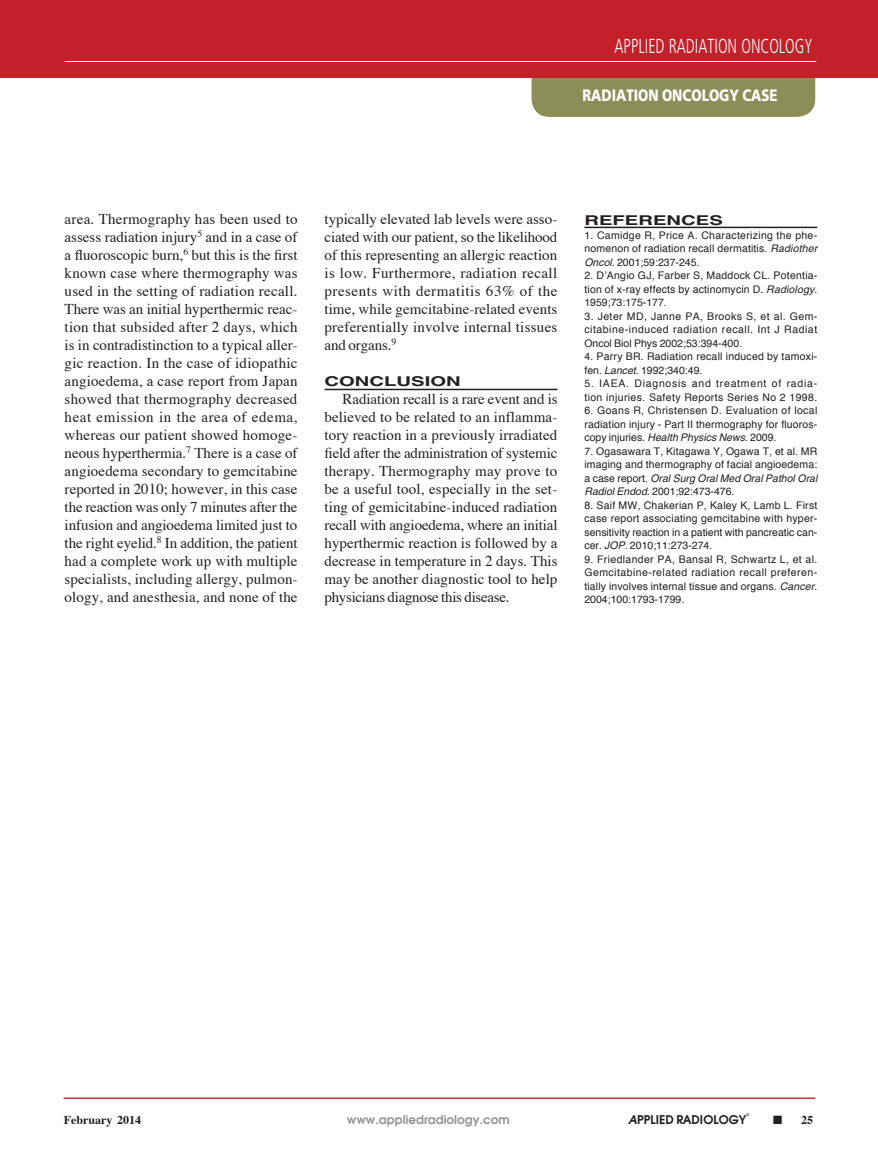
<style>
.page{position:relative;width:878px;height:1175px;background:#fff}
.page>*{position:absolute;margin:0;border:0;box-sizing:border-box;transform-origin:0 0}
.t1{font:300 condensed 20.25px "Frutiger";color:#fff;scale:.8 1}
.t2{font:900 16.5px "Frutiger";color:#fff;scale:.8 1}
.RO_Body_Copy{font:15px/18px "Times";letter-spacing:.005em;color:#231f20;text-align:justify}
.RO_subhead{font:700 13.5px "Helvetica";color:#231f20;scale:1.5 1}
.RO_References_subhea{font:700 13.5px "Helvetica";color:#231f20;scale:1.5 1}
.t3{font:600 12px "Avant Garde";color:#939598}
.t4{font:600 12px "Avant Garde";color:#231f20}
.t5{font:700 12px "Times";color:#231f20}
.RO_References_text{font:10.5px/13.5px "Helvetica";letter-spacing:.015em;color:#231f20;text-align:justify}
.RO_References_text-2{font:10.5px/13.5px "Helvetica";letter-spacing:.035em;color:#231f20}
.t6{font:600 3.75px "Avant Garde";color:#231f20}
.s1{font-style:italic}
</style>
<div class="page">
<div style="left:531px;top:56px;width:284px;height:61px;background:#8b8e57;border-radius:18px"></div>
<div style="left:0;top:0;width:878px;height:77px;background:#c4202a"></div>
<hr style="left:64px;top:1097px;width:751px;height:1px;background:#c4202a">
<hr style="left:65px;top:61px;width:751px;height:1px;background:#fff">
<hr style="left:324px;top:389px;width:233px;height:1px;background:#231f20">
<hr style="left:584px;top:227px;width:233px;height:1px;background:#231f20">
<h1 class="t1" style="left:614px;top:34px;width:249px">APPLIED RADIATION ONCOLOGY</h1>
<p class="t2" style="left:582px;top:85px;width:245px">RADIATION ONCOLOGY CASE</p>
<p class="RO_Body_Copy" style="left:65px;top:208px;width:234px">area. Thermography has been used to assess radiation injury<sup>5</sup> and in a case of a fluoroscopic burn,<sup>6</sup> but this is the first known case where thermography was used in the setting of radiation recall.<br>There was an initial hyperthermic reac&shy;tion that subsided after 2 days, which is in contradistinction to a typical aller&shy;gic reaction. In the case of idiopathic angioedema, a case report from Japan showed that thermography decreased heat emission in the area of edema, whereas our patient showed homoge&shy;neous hyperthermia.<sup>7</sup> There is a case of angioedema secondary to gemcitabine reported in 2010; however, in this case the reaction was only 7 minutes after the infusion and angioedema limited just to the right eyelid.<sup>8</sup> In addition, the patient had a complete work up with multiple specialists, including allergy, pulmon&shy;ology, and anesthesia, and none of the</p>
<p class="RO_Body_Copy" style="left:324px;top:208px;width:234px">typically elevated lab levels were asso&shy;ciated with our patient, so the likelihood of this representing an allergic reaction is low. Furthermore, radiation recall presents with dermatitis 63% of the time, while gemcitabine-related events preferentially involve internal tissues and organs.<sup>9</sup></p>
<p class="RO_subhead" style="left:324px;top:372px;width:92px">CONCLUSION</p>
<p class="RO_Body_Copy" style="left:324px;top:388px;width:234px;text-indent:18px">Radiation recall is a rare event and is believed to be related to an inflamma&shy;tory reaction in a previously irradiated field after the administration of systemic therapy. Thermography may prove to be a useful tool, especially in the set&shy;ting of gemicitabine-induced radiation recall with angioedema, where an initial hyperthermic reaction is followed by a decrease in temperature in 2 days. This may be another diagnostic tool to help physicians diagnose this disease.</p>
<p class="RO_References_subhea" style="left:584px;top:212px;width:94px">REFERENCES</p>
<p class="RO_References_text" style="left:584px;top:229px;width:234px">1. Camidge R, Price A. Characterizing the phe&shy;nomenon of radiation recall dermatitis. <span class="s1">Radiother Oncol</span>. 2001;59:237-245.</p>
<p class="RO_References_text" style="left:584px;top:269px;width:234px">2. D’Angio GJ, Farber S, Maddock CL. Potentia&shy;tion of x-ray effects by actinomycin D. <span class="s1">Radiology</span>.<br>1959;73:175-177.</p>
<p class="RO_References_text" style="left:584px;top:310px;width:234px">3. Jeter MD, Janne PA, Brooks S, et al. Gem&shy;citabine-induced radiation recall. Int J Radiat Oncol Biol Phys 2002;53:394-400.</p>
<p class="RO_References_text" style="left:584px;top:350px;width:234px">4. Parry BR. Radiation recall induced by tamoxi&shy;fen. <span class="s1">Lancet</span>. 1992;340:49.</p>
<p class="RO_References_text-2" style="left:584px;top:377px;width:234px">5. IAEA. Diagnosis and treatment of radia&shy;tion injuries. Safety Reports Series No 2 1998.</p>
<p class="RO_References_text" style="left:584px;top:404px;width:234px">6. Goans R, Christensen D. Evaluation of local radiation injury - Part II thermography for fluoros&shy;copy injuries. <span class="s1">Health Physics News</span>. 2009.</p>
<p class="RO_References_text" style="left:584px;top:445px;width:234px">7. Ogasawara T, Kitagawa Y, Ogawa T, et al. MR imaging and thermography of facial angioedema: a case report. <span class="s1">Oral Surg Oral Med Oral Pathol Oral Radiol Endod.</span> 2001;92:473-476.</p>
<p class="RO_References_text" style="left:584px;top:499px;width:234px">8. Saif MW, Chakerian P, Kaley K, Lamb L. First case report associating gemcitabine with hyper&shy;sensitivity reaction in a patient with pancreatic can&shy;cer. <span class="s1">JOP</span>. 2010;11:273-274.</p>
<p class="RO_References_text" style="left:584px;top:553px;width:234px">9. Friedlander PA, Bansal R, Schwartz L, et al.<br>Gemcitabine-related radiation recall preferen&shy;tially involves internal tissue and organs. <span class="s1">Cancer</span>.<br>2004;100:1793-1799.</p>
<p class="t6" style="left:746px;top:1111px;width:4px">©</p>
<p class="t3" style="left:347px;top:1112px;width:164px">www.appliedradiology.com</p>
<p class="t4" style="left:628px;top:1112px;width:120px"><span class="s1">A</span>PPLIED RADIOLOGY</p>
<p class="t5" style="left:64px;top:1108px;width:79px">February 2014</p>
<p class="t5" style="left:773px;top:1108px;width:41px">■ 25</p>
</div>
